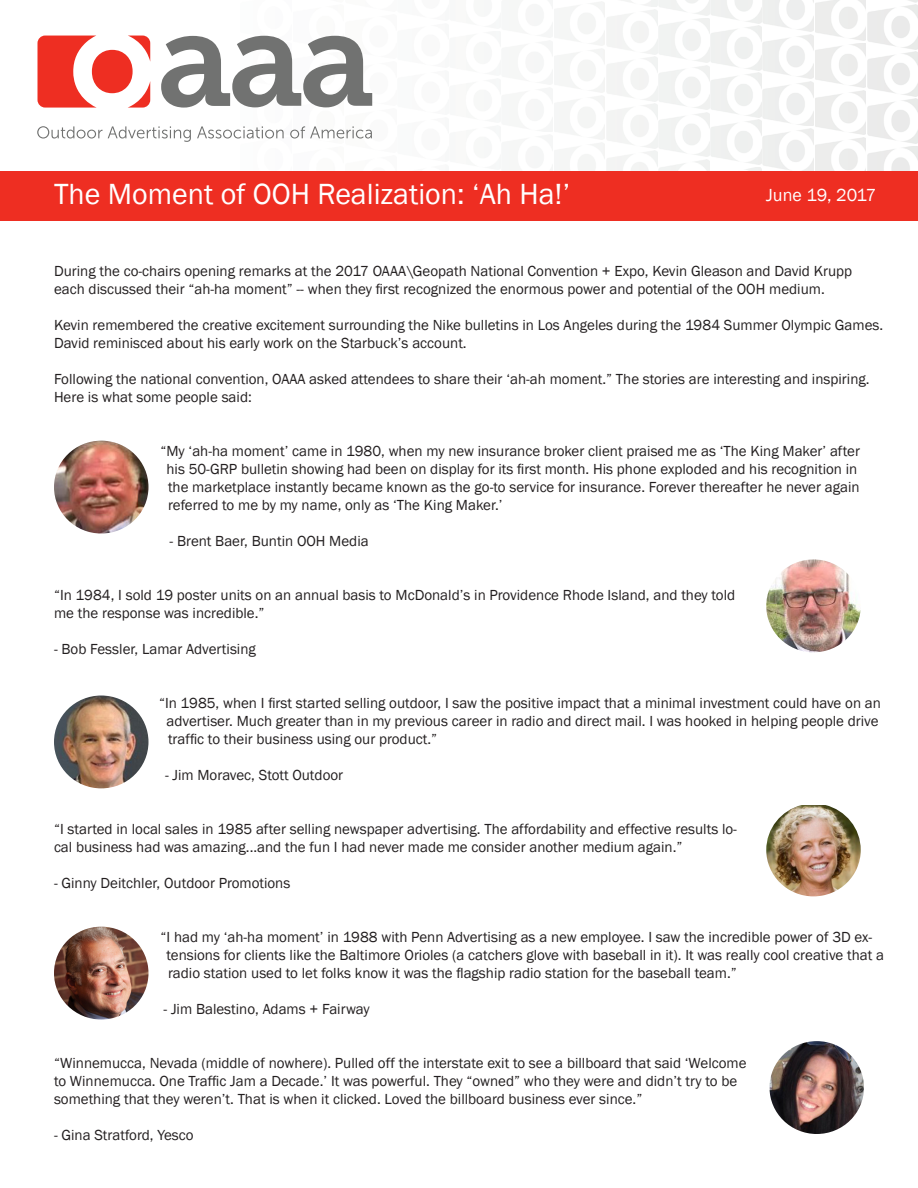
<style>
.page{position:relative;width:918px;height:1188px;background:#fff}
.page>*{position:absolute;margin:0;border:0;box-sizing:border-box;transform-origin:0 0}
.t1{font:30px "Franklin Gothic";color:#fff}
.t2{font:18px "Franklin Gothic";color:#fff}
.t3{font:15px/18px "Franklin Gothic";color:#231f20}
</style>
<div class="page">
<img style="left:815px;top:43px;width:51px;height:44px">
<img style="left:815px;top:0;width:51px;height:40px">
<img style="left:372px;top:93px;width:1px;height:13px">
<img style="left:815px;top:137px;width:51px;height:34px">
<img style="left:867px;top:5px;width:51px;height:44px">
<img style="left:907px;top:0;width:11px;height:2px">
<img style="left:867px;top:52px;width:51px;height:44px">
<img style="left:867px;top:99px;width:51px;height:44px">
<img style="left:867px;top:146px;width:51px;height:25px">
<svg style="left:37px;top:126px;width:154px;height:16px"></svg>
<svg style="left:197px;top:126px;width:87px;height:13px"></svg>
<svg style="left:290px;top:126px;width:82px;height:13px"></svg>
<svg style="left:38px;top:36px;width:112px;height:72px"></svg>
<svg style="left:161px;top:36px;width:211px;height:72px"></svg>
<div style="left:0;top:171px;width:918px;height:50px;background:#ee2e22"></div>
<img style="left:54px;top:441px;width:94px;height:93px">
<img style="left:766px;top:559px;width:95px;height:93px">
<img style="left:54px;top:696px;width:94px;height:92px">
<img style="left:766px;top:805px;width:95px;height:91px">
<img style="left:54px;top:927px;width:94px;height:93px">
<img style="left:770px;top:1041px;width:94px;height:93px">
<p class="t1" style="left:54px;top:175px;width:518px">The Moment of OOH Realization: ‘Ah Ha!’</p>
<p class="t2" style="left:766px;top:184px;width:112px">June 19, 2017</p>
<p class="t3" style="left:54px;top:262px;width:800px">During the co-chairs opening remarks at the 2017 OAAA\Geopath National Convention + Expo, Kevin Gleason and David Krupp each discussed their “ah-ha moment” -- when they first recognized the enormous power and potential of the OOH medium.</p>
<p class="t3" style="left:54px;top:316px;width:831px">Kevin remembered the creative excitement surrounding the Nike bulletins in Los Angeles during the 1984 Summer Olympic Games.<br>David reminisced about his early work on the Starbuck’s account.</p>
<p class="t3" style="left:54px;top:370px;width:817px">Following the national convention, OAAA asked attendees to share their ‘ah-ah moment.” The stories are interesting and inspiring.<br>Here is what some people said:</p>
<p class="t3" style="left:166px;top:442px;width:695px;text-indent:-6px">“My ‘ah-ha moment’ came in 1980, when my new insurance broker client praised me as ‘The King Maker’ after his 50-GRP bulletin showing had been on display for its first month. His phone exploded and his recognition in the marketplace instantly became known as the go-to service for insurance. Forever thereafter he never again referred to me by my name, only as ‘The King Maker.’</p>
<p class="t3" style="left:170px;top:532px;width:201px">- Brent Baer, Buntin OOH Media</p>
<p class="t3" style="left:54px;top:586px;width:683px">“In 1984, I sold 19 poster units on an annual basis to McDonald’s in Providence Rhode Island, and they told me the response was incredible.”</p>
<p class="t3" style="left:54px;top:640px;width:203px">- Bob Fessler, Lamar Advertising</p>
<p class="t3" style="left:166px;top:694px;width:716px;text-indent:-8px">“In 1985, when I first started selling outdoor, I saw the positive impact that a minimal investment could have on an advertiser. Much greater than in my previous career in radio and direct mail. I was hooked in helping people drive traffic to their business using our product.”</p>
<p class="t3" style="left:165px;top:766px;width:180px">- Jim Moravec, Stott Outdoor</p>
<p class="t3" style="left:54px;top:820px;width:685px">“I started in local sales in 1985 after selling newspaper advertising. The affordability and effective results lo&shy;cal business had was amazing...and the fun I had never made me consider another medium again.”</p>
<p class="t3" style="left:54px;top:874px;width:238px">- Ginny Deitchler, Outdoor Promotions</p>
<p class="t3" style="left:166px;top:928px;width:719px;text-indent:-6px">“I had my ‘ah-ha moment’ in 1988 with Penn Advertising as a new employee. I saw the incredible power of 3D ex&shy;tensions for clients like the Baltimore Orioles (a catchers glove with baseball in it). It was really cool creative that a radio station used to let folks know it was the flagship radio station for the baseball team.”</p>
<p class="t3" style="left:164px;top:1000px;width:208px">- Jim Balestino, Adams + Fairway</p>
<p class="t3" style="left:54px;top:1054px;width:694px">“Winnemucca, Nevada (middle of nowhere). Pulled off the interstate exit to see a billboard that said ‘Welcome to Winnemucca. One Traffic Jam a Decade.’ It was powerful. They “owned” who they were and didn’t try to be something that they weren’t. That is when it clicked. Loved the billboard business ever since.”</p>
<p class="t3" style="left:54px;top:1126px;width:141px">- Gina Stratford, Yesco</p>
</div>
